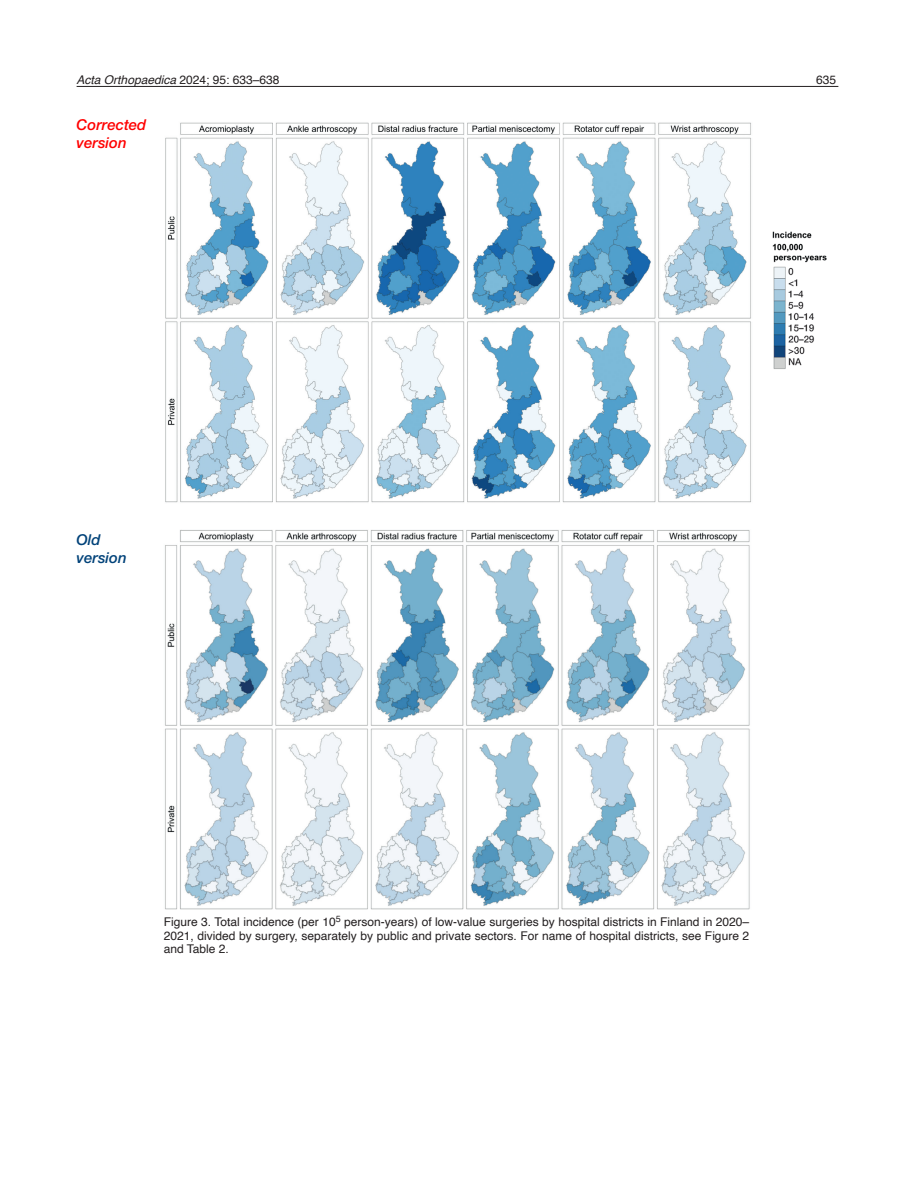
<style>
.page{position:relative;width:915px;height:1191px;background:#fff}
.page>*{position:absolute;margin:0;border:0;box-sizing:border-box;transform-origin:0 0}
._3-Underrubrik{font:italic 500 15px "Helvetica Neue LTW1 G";color:#f00}
._3-Underrubrik-2{font:italic 500 15px "Helvetica Neue LTW1 G";color:#004279}
._6-Figurtext{font:12px/13.5px "Helvetica";color:#231f20;text-align:justify}
.t1{font:italic 12px "Helvetica";color:#231f20}
.s1{font-style:normal}
</style>
<div class="page">
<hr style="left:77px;top:86px;width:761px;height:1px;background:#231f20">
<img style="left:165px;top:530px;width:585px;height:380px">
<img style="left:165px;top:122px;width:586px;height:381px">
<img style="left:772px;top:231px;width:55px;height:138px">
<p class="t1" style="left:77px;top:70px;width:204px">Acta Orthopaedica <span class="s1">2024; 95: 633–638</span></p>
<p class="_6-Figurtext" style="left:816px;top:73px;width:22px">635</p>
<p class="_3-Underrubrik" style="left:77px;top:116px;width:71px">Corrected</p>
<p class="_3-Underrubrik" style="left:77px;top:134px;width:52px">version</p>
<p class="_3-Underrubrik-2" style="left:77px;top:530px;width:26px">Old</p>
<p class="_3-Underrubrik-2" style="left:77px;top:548px;width:52px">version</p>
<p class="_6-Figurtext" style="left:164px;top:915px;width:587px">Figure 3. Total incidence (per 10<sup>5</sup> person-years) of low-value surgeries by hospital districts in Finland in 2020– 2021, divided by surgery, separately by public and private sectors. For name of hospital districts, see Figure 2 and Table 2.</p>
</div>
